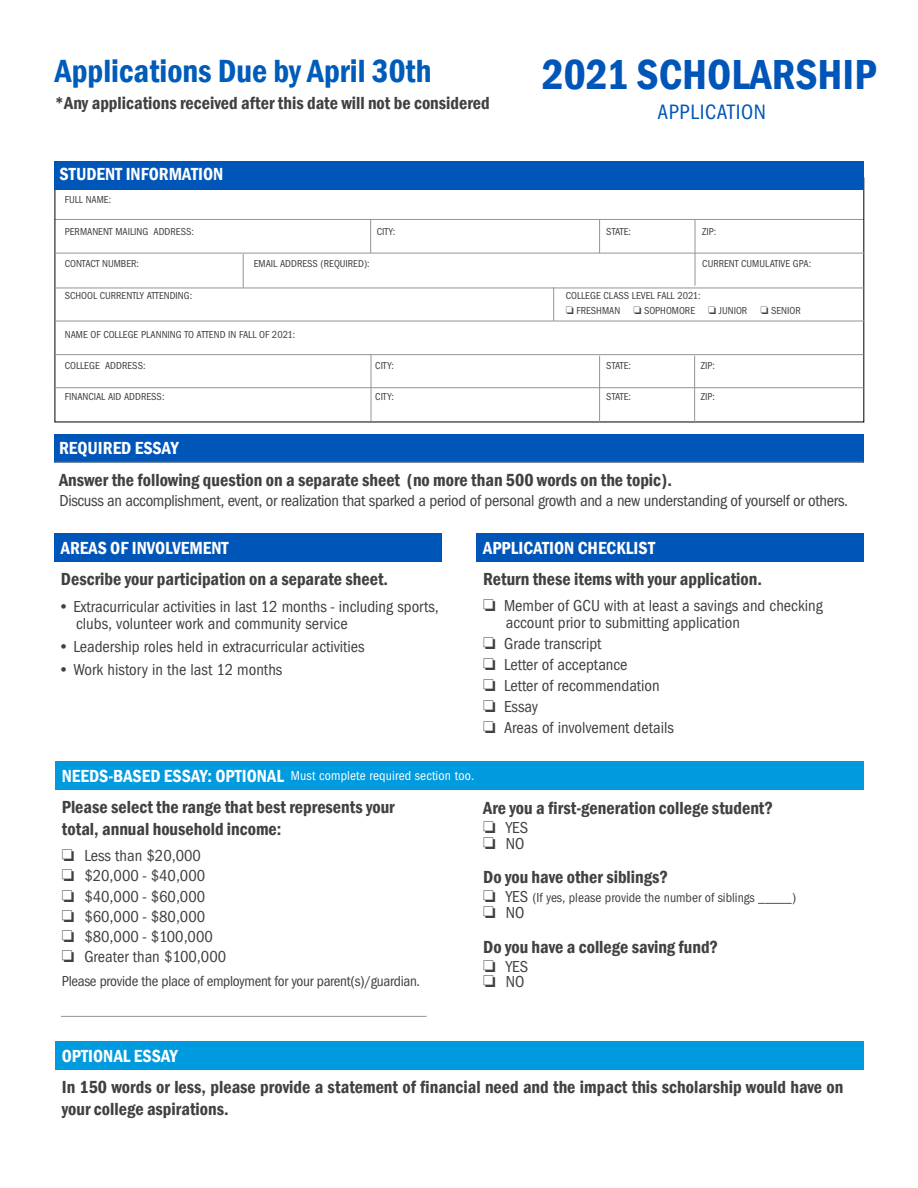
<style>
.page{position:relative;width:918px;height:1188px;background:#fff}
.page>*{position:absolute;margin:0;border:0;box-sizing:border-box;transform-origin:0 0}
.t1{font:600 condensed 43.2px "Franklin Gothic";color:#0055b8}
.t2{font:600 condensed 33px "Franklin Gothic";color:#005cb9}
.t3{font:condensed 21.6px "Franklin Gothic";letter-spacing:.03em;color:#0055b8}
.t4{font:600 condensed 18px/21.6px "Franklin Gothic";color:#414042}
.t5{font:600 condensed 18px "Franklin Gothic";color:#fff}
.t6{font:condensed 16.5px/16.5px "Franklin Gothic";color:#414042}
.t7{font:condensed 16.5px "Franklin Gothic";letter-spacing:-.02em;color:#414042}
.t8{font:condensed 15px "Franklin Gothic";letter-spacing:-.02em;color:#414042}
.t9{font:condensed 13.5px "Franklin Gothic";letter-spacing:.01em;color:#fff}
.t10{font:condensed 13.5px "Franklin Gothic";color:#414042}
.t11{font:condensed 10.5px "Franklin Gothic";color:#414042}
.s1{font-weight:600;font-size:18px}
.s2{font-size:16.5px}
</style>
<div class="page">
<hr style="left:55px;top:219px;width:809px;height:1px;background:#939598">
<hr style="left:599px;top:219px;width:1px;height:34px;background:#939598">
<div style="left:55px;top:161px;width:809px;height:29px;background:#0055b8"></div>
<hr style="left:55px;top:253px;width:809px;height:1px;background:#939598">
<hr style="left:61px;top:1016px;width:366px;height:1px;background:#939598">
<hr style="left:370px;top:219px;width:1px;height:34px;background:#939598">
<hr style="left:243px;top:254px;width:1px;height:34px;background:#939598">
<hr style="left:55px;top:288px;width:809px;height:1px;background:#939598">
<hr style="left:695px;top:219px;width:1px;height:67px;background:#939598">
<hr style="left:55px;top:321px;width:809px;height:1px;background:#939598">
<hr style="left:553px;top:287px;width:1px;height:34px;background:#939598">
<hr style="left:54px;top:354px;width:810px;height:1px;background:#939598">
<hr style="left:599px;top:356px;width:1px;height:66px;background:#939598">
<hr style="left:54px;top:387px;width:810px;height:1px;background:#939598">
<hr style="left:371px;top:355px;width:1px;height:66px;background:#939598">
<hr style="left:694px;top:356px;width:1px;height:66px;background:#939598">
<div style="left:54px;top:434px;width:810px;height:28px;background:#0055b8"></div>
<div style="left:54px;top:533px;width:388px;height:28px;background:#0055b8"></div>
<div style="left:477px;top:533px;width:387px;height:28px;background:#0055b8"></div>
<div style="left:55px;top:761px;width:809px;height:28px;background:#009ade"></div>
<div style="left:55px;top:1041px;width:809px;height:29px;background:#009ade"></div>
<hr style="left:54px;top:462px;width:810px;height:1px;background:#939598">
<h2 class="t2" style="left:55px;top:49px;width:378px">Applications Due by April 30th</h2>
<p class="t4" style="left:55px;top:92px;width:436px">*Any applications received after this date will not be considered</p>
<p class="t5" style="left:59px;top:162px;width:165px">STUDENT INFORMATION</p>
<h1 class="t1" style="left:542px;top:46px;width:336px">2021 SCHOLARSHIP</h1>
<p class="t3" style="left:657px;top:100px;width:110px">APPLICATION</p>
<p class="t11" style="left:65px;top:193px;width:48px">FULL NAME:</p>
<p class="t11" style="left:65px;top:226px;width:131px">PERMANENT MAILING ADDRESS:</p>
<p class="t11" style="left:377px;top:226px;width:20px">CITY:</p>
<p class="t11" style="left:606px;top:226px;width:26px">STATE:</p>
<p class="t11" style="left:702px;top:226px;width:16px">ZIP:</p>
<p class="t11" style="left:65px;top:258px;width:76px">CONTACT NUMBER:</p>
<p class="t11" style="left:254px;top:258px;width:117px">EMAIL ADDRESS (REQUIRED):</p>
<p class="t11" style="left:702px;top:258px;width:110px">CURRENT CUMULATIVE GPA:</p>
<p class="t11" style="left:65px;top:290px;width:129px">SCHOOL CURRENTLY ATTENDING:</p>
<p class="t11" style="left:566px;top:290px;width:136px">COLLEGE CLASS LEVEL FALL 2021:</p>
<p class="t11" style="left:566px;top:305px;width:56px">□ FRESHMAN</p>
<p class="t11" style="left:633px;top:305px;width:63px">□ SOPHOMORE</p>
<p class="t11" style="left:708px;top:305px;width:94px">□ JUNIOR □ SENIOR</p>
<p class="t11" style="left:65px;top:329px;width:232px">NAME OF COLLEGE PLANNING TO ATTEND IN FALL OF 2021:</p>
<p class="t11" style="left:65px;top:360px;width:82px">COLLEGE ADDRESS:</p>
<p class="t11" style="left:375px;top:360px;width:20px">CITY:</p>
<p class="t11" style="left:606px;top:360px;width:26px">STATE:</p>
<p class="t11" style="left:701px;top:360px;width:16px">ZIP:</p>
<p class="t11" style="left:65px;top:391px;width:101px">FINANCIAL AID ADDRESS:</p>
<p class="t11" style="left:375px;top:391px;width:20px">CITY:</p>
<p class="t11" style="left:606px;top:391px;width:26px">STATE:</p>
<p class="t11" style="left:701px;top:391px;width:16px">ZIP:</p>
<p class="t5" style="left:59px;top:436px;width:121px">REQUIRED ESSAY</p>
<p class="t4" style="left:59px;top:468px;width:614px">Answer the following question on a separate sheet (no more than 500 words on the topic).</p>
<p class="t7" style="left:59px;top:491px;width:790px">Discuss an accomplishment, event, or realization that sparked a period of personal growth and a new understanding of yourself or others.</p>
<p class="t5" style="left:61px;top:536px;width:169px">AREAS OF INVOLVEMENT</p>
<p class="t4" style="left:61px;top:568px;width:329px">Describe your participation on a separate sheet.</p>
<p class="t6" style="left:76px;top:599px;width:364px;text-indent:-18px">• Extracurricular activities in last 12 months - including sports, clubs, volunteer work and community service</p>
<p class="t6" style="left:58px;top:639px;width:308px">• Leadership roles held in extracurricular activities</p>
<p class="t6" style="left:58px;top:662px;width:226px">• Work history in the last 12 months</p>
<p class="t5" style="left:483px;top:536px;width:173px">APPLICATION CHECKLIST</p>
<p class="t4" style="left:483px;top:568px;width:280px">Return these items with your application.</p>
<p class="t6" style="left:506px;top:598px;width:318px;text-indent:-23px">□ Member of GCU with at least a savings and checking account prior to submitting application</p>
<p class="t6" style="left:483px;top:635px;width:120px">□ Grade transcript</p>
<p class="t6" style="left:483px;top:656px;width:146px">□ Letter of acceptance</p>
<p class="t6" style="left:483px;top:677px;width:178px">□ Letter of recommendation</p>
<p class="t6" style="left:483px;top:698px;width:56px">□ Essay</p>
<p class="t6" style="left:483px;top:719px;width:192px">□ Areas of involvement details</p>
<p class="t9" style="left:62px;top:768px;width:414px"><span class="s1">NEEDS-BASED ESSAY: OPTIONAL</span> Must complete required section too.</p>
<p class="t4" style="left:62px;top:796px;width:335px">Please select the range that best represents your total, annual household income:</p>
<p class="t6" style="left:62px;top:848px;width:141px">□ Less than $20,000</p>
<p class="t6" style="left:62px;top:868px;width:145px">□ $20,000 - $40,000</p>
<p class="t6" style="left:62px;top:888px;width:145px">□ $40,000 - $60,000</p>
<p class="t6" style="left:62px;top:908px;width:145px">□ $60,000 - $80,000</p>
<p class="t6" style="left:62px;top:929px;width:153px">□ $80,000 - $100,000</p>
<p class="t6" style="left:62px;top:949px;width:166px">□ Greater than $100,000</p>
<p class="t8" style="left:62px;top:972px;width:360px">Please provide the place of employment for your parent(s)/guardian.</p>
<p class="t4" style="left:483px;top:797px;width:291px">Are you a first-generation college student?</p>
<p class="t6" style="left:483px;top:820px;width:46px">□ YES</p>
<p class="t6" style="left:483px;top:836px;width:43px">□ NO</p>
<p class="t4" style="left:483px;top:866px;width:186px">Do you have other siblings?</p>
<p class="t10" style="left:483px;top:890px;width:314px">□ <span class="s2">YES</span> (If yes, please provide the number of siblings _____)</p>
<p class="t6" style="left:483px;top:904px;width:43px">□ NO</p>
<p class="t4" style="left:483px;top:936px;width:236px">Do you have a college saving fund?</p>
<p class="t6" style="left:483px;top:958px;width:46px">□ YES</p>
<p class="t6" style="left:483px;top:974px;width:43px">□ NO</p>
<p class="t5" style="left:62px;top:1044px;width:117px">OPTIONAL ESSAY</p>
<p class="t4" style="left:62px;top:1076px;width:783px">In 150 words or less, please provide a statement of financial need and the impact this scholarship would have on your college aspirations.</p>
</div>
